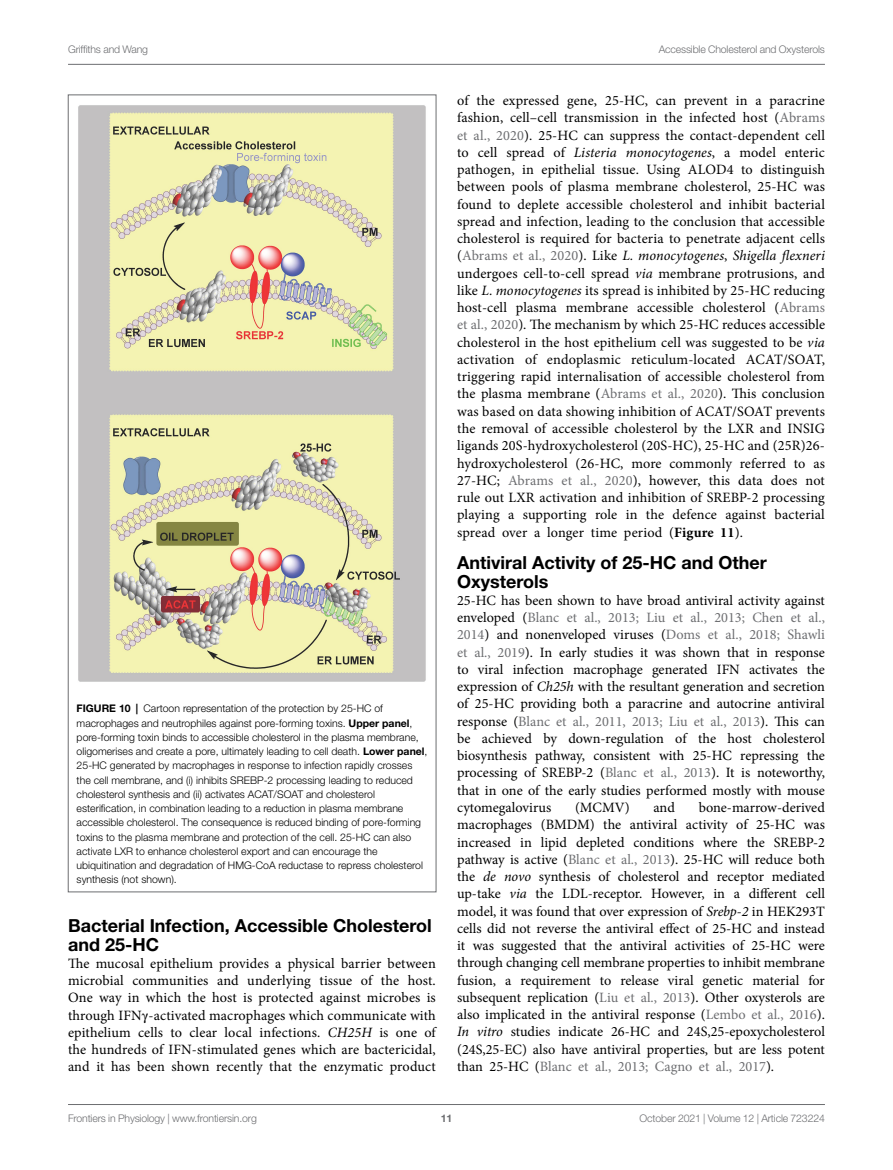
<style>
.page{position:relative;width:893px;height:1170px;background:#fff}
.page>*{position:absolute;margin:0;border:0;box-sizing:border-box;transform-origin:0 0}
.HEAD_2{font:700 18px/18.8px "Helvetica Neue LT Std";color:#000}
.TEXT_FLUSH{font:14.25px/17.2px "Minion Pro";color:#000;text-align:justify}
.FIG_LEG{font:300 10.5px/14.2px "Helvetica Neue LT Std";color:#000}
.t1{font:300 10.5px "Helvetica Neue LT Std";letter-spacing:-.015em;color:#6d6e71}
.t2{font:700 10.5px "Helvetica Neue LT Std";color:#6d6e71}
.s1{font-weight:700}
.s2{font-family:"STIX General"}
.s3{font-style:italic}
.s4{color:#6d6e71}
</style>
<div class="page">
<hr style="left:68px;top:64px;width:757px;height:1px;background:#6d6e71">
<hr style="left:68px;top:1104px;width:757px;height:1px;background:#6d6e71">
<img style="left:78px;top:105px;width:348px;height:577px">
<p class="t1" style="left:68px;top:42px;width:82px">Griffiths and Wang</p>
<p class="t1" style="left:659px;top:42px;width:168px">Accessible Cholesterol and Oxysterols</p>
<p class="FIG_LEG" style="left:77px;top:701px;width:352px"><span class="s1">FIGURE 10 |</span> Cartoon representation of the protection by 25-HC of macrophages and neutrophiles against pore-forming toxins. <span class="s1">Upper panel</span>, pore-forming toxin binds to accessible cholesterol in the plasma membrane, oligomerises and create a pore, ultimately leading to cell death. <span class="s1">Lower panel</span>, 25-HC generated by macrophages in response to infection rapidly crosses the cell membrane, and (i) inhibits SREBP-2 processing leading to reduced cholesterol synthesis and (ii) activates ACAT/SOAT and cholesterol esterification, in combination leading to a reduction in plasma membrane accessible cholesterol. The consequence is reduced binding of pore-forming toxins to the plasma membrane and protection of the cell. 25-HC can also activate LXR to enhance cholesterol export and can encourage the ubiquitination and degradation of HMG-CoA reductase to repress cholesterol synthesis (not shown).</p>
<p class="HEAD_2" style="left:68px;top:915px;width:365px">Bacterial Infection, Accessible Cholesterol and 25-HC</p>
<p class="TEXT_FLUSH" style="left:68px;top:954px;width:369px">The mucosal epithelium provides a physical barrier between microbial communities and underlying tissue of the host.<br>One way in which the host is protected against microbes is through IFN<span class="s2">γ</span>-activated macrophages which communicate with epithelium cells to clear local infections. <span class="s3">CH25H</span> is one of the hundreds of IFN-stimulated genes which are bactericidal, and it has been shown recently that the enzymatic product</p>
<p class="TEXT_FLUSH" style="left:457px;top:92px;width:369px">of the expressed gene, 25-HC, can prevent in a paracrine fashion, cell–cell transmission in the infected host (<span class="s4">Abrams et al., 2020</span>). 25-HC can suppress the contact-dependent cell to cell spread of <span class="s3">Listeria monocytogenes</span>, a model enteric pathogen, in epithelial tissue. Using ALOD4 to distinguish between pools of plasma membrane cholesterol, 25-HC was found to deplete accessible cholesterol and inhibit bacterial spread and infection, leading to the conclusion that accessible cholesterol is required for bacteria to penetrate adjacent cells (<span class="s4">Abrams et al., 2020</span>). Like <span class="s3">L. monocytogenes</span>, <span class="s3">Shigella flexneri </span>undergoes cell-to-cell spread <span class="s3">via</span> membrane protrusions, and like <span class="s3">L. monocytogenes</span> its spread is inhibited by 25-HC reducing host-cell plasma membrane accessible cholesterol (<span class="s4">Abrams et al., 2020</span>). The mechanism by which 25-HC reduces accessible cholesterol in the host epithelium cell was suggested to be <span class="s3">via </span>activation of endoplasmic reticulum-located ACAT/SOAT, triggering rapid internalisation of accessible cholesterol from the plasma membrane (<span class="s4">Abrams et al., 2020</span>). This conclusion was based on data showing inhibition of ACAT/SOAT prevents the removal of accessible cholesterol by the LXR and INSIG ligands 20S-hydroxycholesterol (20S-HC), 25-HC and (25R)26- hydroxycholesterol (26-HC, more commonly referred to as 27-HC; <span class="s4">Abrams et al., 2020</span>), however, this data does not rule out LXR activation and inhibition of SREBP-2 processing playing a supporting role in the defence against bacterial spread over a longer time period (<span class="s1">Figure 11</span>).</p>
<p class="HEAD_2" style="left:457px;top:552px;width:311px">Antiviral Activity of 25-HC and Other<br>Oxysterols</p>
<p class="TEXT_FLUSH" style="left:457px;top:591px;width:369px">25-HC has been shown to have broad antiviral activity against enveloped (<span class="s4">Blanc et al., 2013; Liu et al., 2013; Chen et al., 2014</span>) and nonenveloped viruses (<span class="s4">Doms et al., 2018; Shawli et al., 2019</span>). In early studies it was shown that in response to viral infection macrophage generated IFN activates the expression of <span class="s3">Ch25h</span> with the resultant generation and secretion of 25-HC providing both a paracrine and autocrine antiviral response (<span class="s4">Blanc et al., 2011, 2013; Liu et al., 2013</span>). This can be achieved by down-regulation of the host cholesterol biosynthesis pathway, consistent with 25-HC repressing the processing of SREBP-2 (<span class="s4">Blanc et al., 2013</span>). It is noteworthy, that in one of the early studies performed mostly with mouse cytomegalovirus</p>
<p class="TEXT_FLUSH" style="left:457px;top:798px;width:369px;text-indent:242px">bone-marrow-derived macrophages (BMDM) the antiviral activity of 25-HC was increased in lipid depleted conditions where the SREBP-2 pathway is active (<span class="s4">Blanc et al., 2013</span>). 25-HC will reduce both the <span class="s3">de novo</span> synthesis of cholesterol and receptor mediated up-take <span class="s3">via</span> the LDL-receptor. However, in a different cell model, it was found that over expression of <span class="s3">Srebp-2</span> in HEK293T cells did not reverse the antiviral effect of 25-HC and instead it was suggested that the antiviral activities of 25-HC were through changing cell membrane properties to inhibit membrane fusion, a requirement to release viral genetic material for subsequent replication (<span class="s4">Liu et al., 2013</span>). Other oxysterols are also implicated in the antiviral response (<span class="s4">Lembo et al., 2016</span>).<br><span class="s3">In vitro</span> studies indicate 26-HC and 24S,25-epoxycholesterol (24S,25-EC) also have antiviral properties, but are less potent than 25-HC (<span class="s4">Blanc et al., 2013; Cagno et al., 2017</span>).</p>
<p class="TEXT_FLUSH" style="left:575px;top:798px;width:56px">(MCMV)</p>
<p class="TEXT_FLUSH" style="left:653px;top:798px;width:23px">and</p>
<p class="t1" style="left:68px;top:1111px;width:190px">Frontiers in Physiology | www.frontiersin.org</p>
<p class="t2" style="left:441px;top:1111px;width:13px">11</p>
<p class="t1" style="left:640px;top:1111px;width:187px">October 2021 | Volume 12 | Article 723224</p>
</div>
